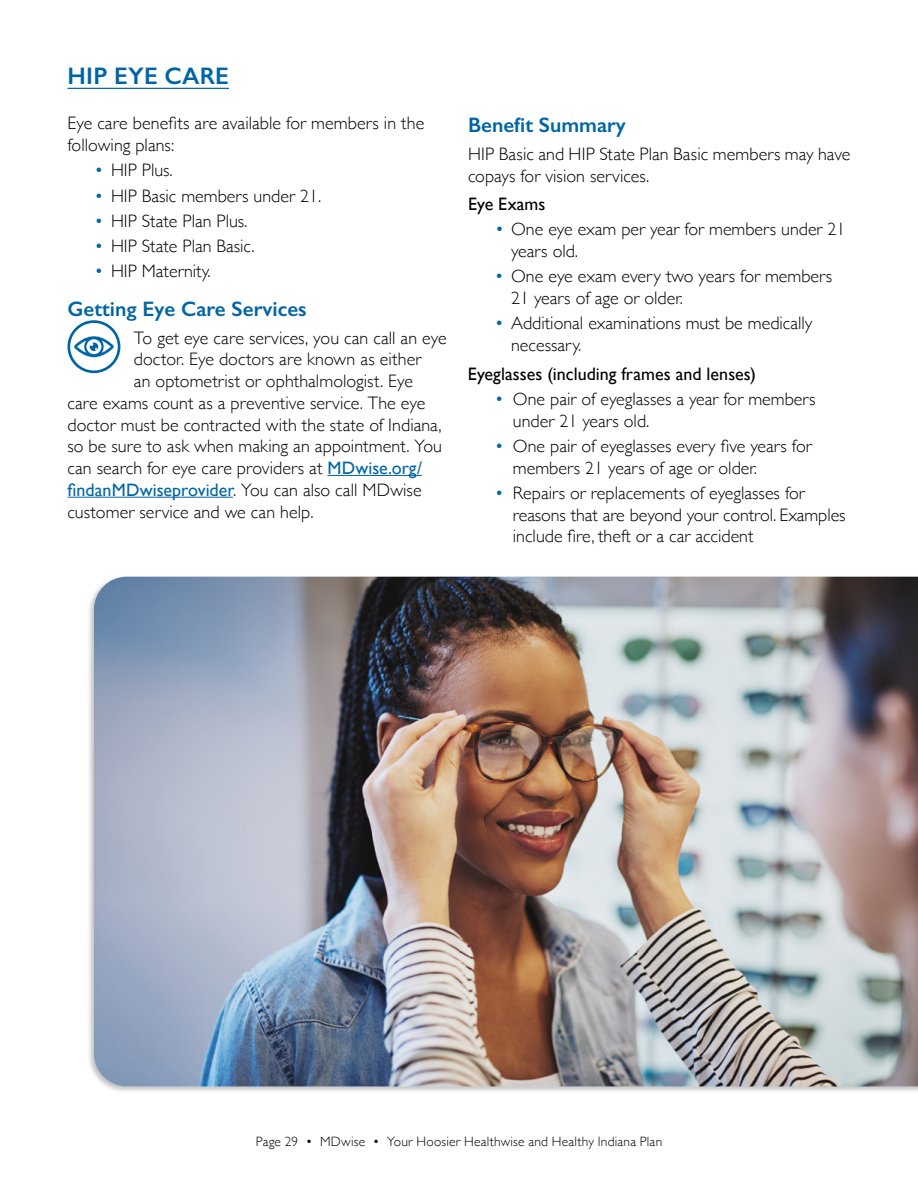
<style>
.page{position:relative;width:918px;height:1188px;background:#fff}
.page>*{position:absolute;margin:0;border:0;box-sizing:border-box;transform-origin:0 0}
.t1{font:600 24px "Gill Sans";letter-spacing:.01em;color:#0065a4}
.t2{font:600 21px "Gill Sans";color:#0065a4}
.t3{font:300 18px/21.8px "Gill Sans";color:#000}
.t4{font:18px "Gill Sans";color:#000}
.t5{font:300 13.5px "Gill Sans";letter-spacing:.015em;color:#000}
.s1{color:#0065a4}
.s2{font-weight:400;color:#0065a4}
</style>
<div class="page">
<hr style="left:68px;top:88px;width:161px;height:1px;background:#0065a4">
<hr style="left:327px;top:475px;width:95px;height:1px;background:#0065a4">
<hr style="left:68px;top:497px;width:165px;height:1px;background:#0065a4">
<svg style="left:68px;top:320px;width:52px;height:53px"></svg>
<div style="left:87px;top:574px;width:831px;height:520px;background:#000;opacity:.25"></div>
<img style="left:94px;top:577px;width:824px;height:509px">
<h3 class="t1" style="left:68px;top:61px;width:163px">HIP EYE CARE</h3>
<p class="t3" style="left:68px;top:112px;width:358px">Eye care benefits are available for members in the following plans:</p>
<p class="t3" style="left:94px;top:159px;width:80px"><span class="s1">•</span> HIP Plus.</p>
<p class="t3" style="left:94px;top:184px;width:228px"><span class="s1">•</span> HIP Basic members under 21.</p>
<p class="t3" style="left:94px;top:209px;width:155px"><span class="s1">•</span> HIP State Plan Plus.</p>
<p class="t3" style="left:94px;top:235px;width:162px"><span class="s1">•</span> HIP State Plan Basic.</p>
<p class="t3" style="left:94px;top:260px;width:118px"><span class="s1">•</span> HIP Maternity.</p>
<h4 class="t2" style="left:68px;top:296px;width:241px">Getting Eye Care Services</h4>
<p class="t3" style="left:134px;top:326px;width:314px">To get eye care services, you can call an eye</p>
<p class="t3" style="left:134px;top:348px;width:289px">doctor. Eye doctors are known as either</p>
<p class="t3" style="left:134px;top:369px;width:281px">an optometrist or ophthalmologist. Eye</p>
<p class="t3" style="left:68px;top:391px;width:359px">care exams count as a preventive service. The eye</p>
<p class="t3" style="left:68px;top:413px;width:376px">doctor must be contracted with the state of Indiana,</p>
<p class="t3" style="left:68px;top:435px;width:376px">so be sure to ask when making an appointment. You</p>
<p class="t3" style="left:68px;top:456px;width:356px">can search for eye care providers at <span class="s2">MDwise.org/</span></p>
<p class="t3" style="left:67px;top:478px;width:356px"><span class="s2">findanMDwiseprovider</span>. You can also call MDwise</p>
<p class="t3" style="left:67px;top:500px;width:248px">customer service and we can help.</p>
<h4 class="t2" style="left:468px;top:113px;width:160px">Benefit Summary</h4>
<p class="t3" style="left:468px;top:142px;width:384px">HIP Basic and HIP State Plan Basic members may have copays for vision services.</p>
<p class="t4" style="left:468px;top:193px;width:79px">Eye Exams</p>
<p class="t3" style="left:511px;top:218px;width:336px;text-indent:-16px"><span class="s1">•</span> One eye exam per year for members under 21 years old.</p>
<p class="t3" style="left:511px;top:265px;width:323px;text-indent:-16px"><span class="s1">•</span> One eye exam every two years for members<br>21 years of age or older.</p>
<p class="t3" style="left:511px;top:312px;width:303px;text-indent:-16px"><span class="s1">•</span> Additional examinations must be medically necessary.</p>
<p class="t4" style="left:468px;top:363px;width:290px">Eyeglasses (including frames and lenses)</p>
<p class="t3" style="left:513px;top:387px;width:304px;text-indent:-18px"><span class="s1">•</span> One pair of eyeglasses a year for members under 21 years old.</p>
<p class="t3" style="left:513px;top:434px;width:300px;text-indent:-18px"><span class="s1">•</span> One pair of eyeglasses every five years for members 21 years of age or older.</p>
<p class="t3" style="left:513px;top:481px;width:334px;text-indent:-18px"><span class="s1">•</span> Repairs or replacements of eyeglasses for reasons that are beyond your control. Examples include fire, theft or a car accident</p>
<p class="t5" style="left:256px;top:1131px;width:408px">Page 29 • MDwise • Your Hoosier Healthwise and Healthy Indiana Plan</p>
</div>
